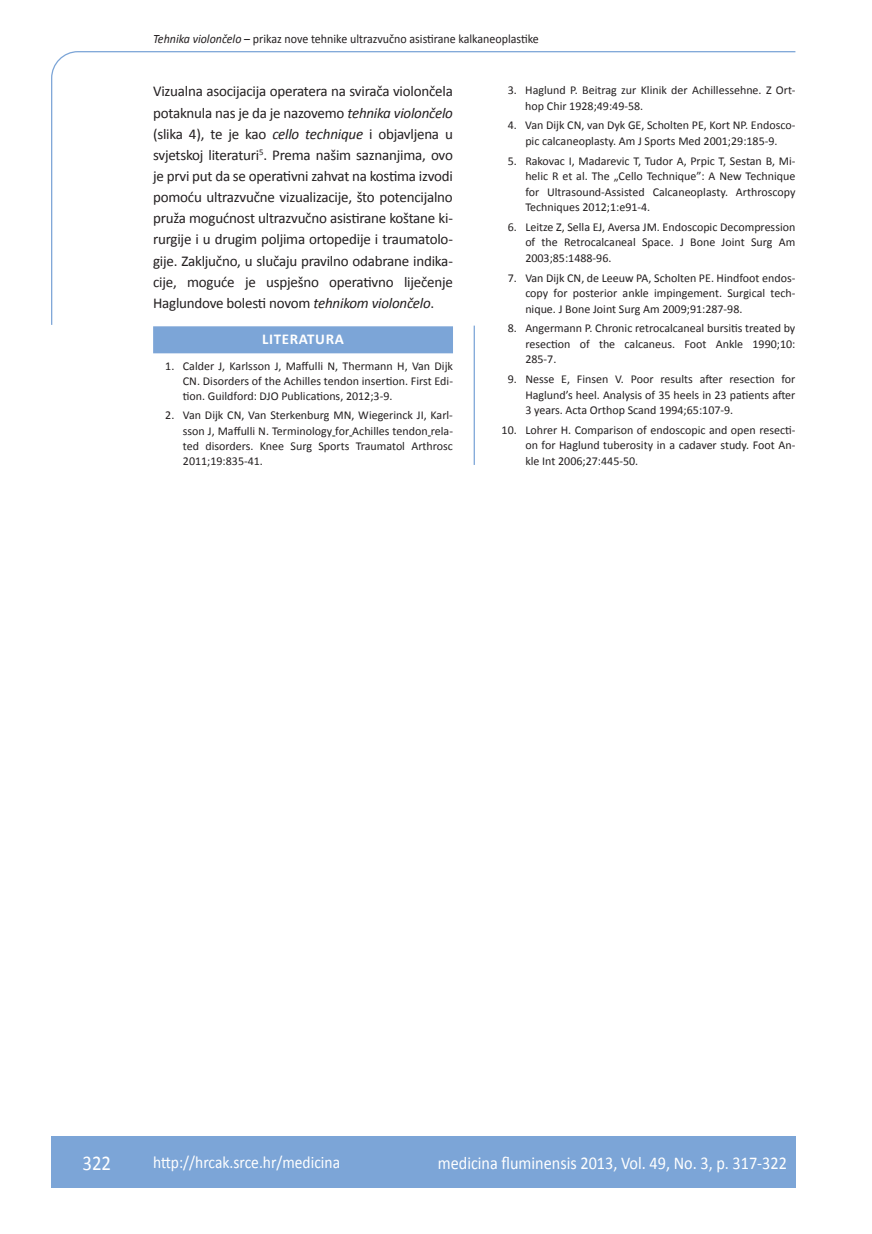
<style>
.page{position:relative;width:872px;height:1234px;background:#fff}
.page>*{position:absolute;margin:0;border:0;box-sizing:border-box;transform-origin:0 0}
.t1{font:21px "Calibri";color:#fff;scale:.9 1}
.t2{font:18px "Calibri";color:#fff;scale:.9 1}
.t3{font:17.25px "Calibri";color:#fff;scale:.9 1}
.t4{font:15px/21.1px "Calibri";letter-spacing:-.015em;color:#231f20;text-align:justify}
.t5{font:700 15px "Calibri";letter-spacing:.04em;color:#fff}
.t6{font:12.75px "Calibri";color:#231f20;scale:.94 1}
.t7{font:12px/15.5px "Calibri";color:#231f20;text-align:justify}
.s1{font-style:italic}
</style>
<div class="page">
<svg style="left:51px;top:51px;width:745px;height:274px"></svg>
<hr style="left:473px;top:325px;width:2px;height:140px;background:#7ca5d7">
<div style="left:51px;top:1135px;width:744px;height:51px;background:#7ca5d7"></div>
<div style="left:153px;top:326px;width:300px;height:27px;background:#7ca5d7"></div>
<p class="t6" style="left:153px;top:30px;width:412px"><span class="s1">Tehnika violončelo</span> – prikaz nove tehnike ultrazvučno asistirane kalkaneoplastike</p>
<p class="t4" style="left:153px;top:80px;width:301px">Vizualna asocijacija operatera na svirača violončela potaknula nas je da je nazovemo <span class="s1">tehnika violončelo </span>(slika 4), te je kao <span class="s1">cello technique</span> i objavljena u svjetskoj literaturi<sup>5</sup>. Prema našim saznanjima, ovo je prvi put da se operativni zahvat na kostima izvodi pomoću ultrazvučne vizualizacije, što potencijalno pruža mogućnost ultrazvučno asistirane koštane ki&shy;rurgije i u drugim poljima ortopedije i traumatolo&shy;gije. Zaključno, u slučaju pravilno odabrane indika&shy;cije, moguće je uspješno operativno liječenje Haglundove bolesti novom <span class="s1">tehnikom violončelo</span>.</p>
<p class="t5" style="left:262px;top:329px;width:83px">LITERATURA</p>
<p class="t7" style="left:183px;top:357px;width:272px;text-indent:-18px">1. Calder J, Karlsson J, Maffulli N, Thermann H, Van Dijk CN. Disorders of the Achilles tendon insertion. First Edi&shy;tion. Guildford: DJO Publications, 2012;3-9.</p>
<p class="t7" style="left:183px;top:407px;width:271px;text-indent:-18px">2. Van Dijk CN, Van Sterkenburg MN, Wiegerinck JI, Karl&shy;sson J, Maffulli N. Terminology for Achilles tendon rela&shy;ted disorders. Knee Surg Sports Traumatol Arthrosc 2011;19:835-41.</p>
<p class="t7" style="left:525px;top:82px;width:271px;text-indent:-18px">3. Haglund P. Beitrag zur Klinik der Achillessehne. Z Ort&shy;hop Chir 1928;49:49-58.</p>
<p class="t7" style="left:508px;top:117px;width:289px;text-align:center">4. Van Dijk CN, van Dyk GE, Scholten PE, Kort NP. Endosco&shy;pic calcaneoplasty. Am J Sports Med 2001;29:185-9.</p>
<p class="t7" style="left:525px;top:152px;width:271px;text-indent:-18px">5. Rakovac I, Madarevic T, Tudor A, Prpic T, Sestan B, Mi&shy;helic R et al. The „Cello Technique”: A New Technique for Ultrasound-Assisted Calcaneoplasty. Arthroscopy Techniques 2012;1:e91-4.</p>
<p class="t7" style="left:525px;top:218px;width:271px;text-indent:-18px">6. Leitze Z, Sella EJ, Aversa JM. Endoscopic Decompression of the Retrocalcaneal Space. J Bone Joint Surg Am 2003;85:1488-96.</p>
<p class="t7" style="left:525px;top:269px;width:271px;text-indent:-18px">7. Van Dijk CN, de Leeuw PA, Scholten PE. Hindfoot endos&shy;copy for posterior ankle impingement. Surgical tech&shy;nique. J Bone Joint Surg Am 2009;91:287-98.</p>
<p class="t7" style="left:525px;top:320px;width:272px;text-indent:-18px">8. Angermann P. Chronic retrocalcaneal bursitis treated by resection of the calcaneus. Foot Ankle 1990;10:<br>285-7.</p>
<p class="t7" style="left:525px;top:371px;width:272px;text-indent:-18px">9. Nesse E, Finsen V. Poor results after resection for Haglund’s heel. Analysis of 35 heels in 23 patients after 3 years. Acta Orthop Scand 1994;65:107-9.</p>
<p class="t7" style="left:525px;top:421px;width:272px;text-indent:-24px">10. Lohrer H. Comparison of endoscopic and open resecti&shy;on for Haglund tuberosity in a cadaver study. Foot An&shy;kle Int 2006;27:445-50.</p>
<h1 class="t1" style="left:82px;top:1149px;width:33px">322</h1>
<h3 class="t3" style="left:153px;top:1150px;width:209px">http://hrcak.srce.hr/medicina</h3>
<h2 class="t2" style="left:438px;top:1151px;width:389px">medicina fluminensis 2013, Vol. 49, No. 3, p. 317-322</h2>
</div>
